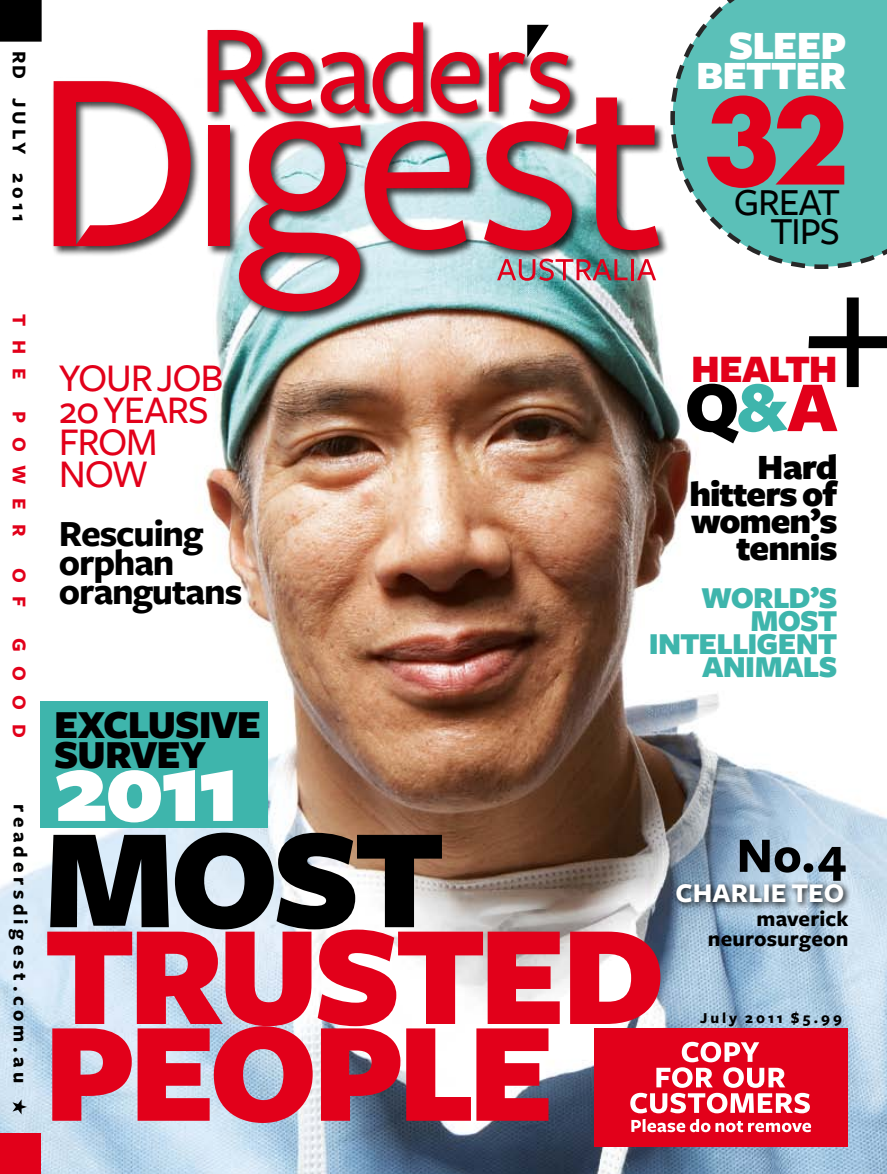
<style>
.page{position:relative;width:887px;height:1174px;background:#fff}
.page>*{position:absolute;margin:0;border:0;box-sizing:border-box;transform-origin:0 0}
.t1{font:217.35px "Freight Sans";color:#000}
.t2{font:900 147.6px "Freight Sans";letter-spacing:-.045em;color:#e2001a}
.t3{font:900 147.6px "Freight Sans";color:#000}
.t4{font:700 113.4px "Futura";color:#e2001a}
.t5{font:900 102.38px "Freight Sans";color:#fff}
.t6{font:900 74.02px "Freight Sans";color:#000}
.t7{font:700 51.3px "Freight Sans";color:#000}
.t8{font:900 41.62px/30.2px "Freight Sans";letter-spacing:-.02em;color:#fff;text-align:right}
.t9{font:900 41.18px/29.2px "Freight Sans";letter-spacing:-.025em;color:#000}
.t10{font:500 40.73px/32.2px "Freight Sans";letter-spacing:-.035em;color:#e2001a}
.t11{font:900 40.27px "Freight Sans";letter-spacing:-.025em;color:#e2001a}
.t12{font:500 39.6px/29.2px "Freight Sans";letter-spacing:-.03em;color:#000;text-align:right}
.t13{font:700 38.25px/29.2px "Freight Sans";letter-spacing:-.03em;color:#000}
.t14{font:900 36.9px/27px "Freight Sans";color:#000;text-align:right}
.t15{font:900 31.5px/23.2px "Freight Sans";letter-spacing:-.025em;color:#3eb5ac;text-align:right}
.t16{font:700 28.12px "Freight Sans";letter-spacing:.005em;color:#fff}
.t17{font:700 22.5px/20.2px "Freight Sans";letter-spacing:.005em;color:#000;text-align:right}
.t18{font:700 20.25px "Freight Sans";letter-spacing:.21em;color:#000}
.t19{font:700 20.25px "Freight Sans";letter-spacing:.69em;color:#e2001a}
.t20{font:700 15.75px "Freight Sans";letter-spacing:.19em;color:#000}
.s1{font-size:40.5px}
.s2{color:#3eb5ac}
.s3{color:#e2001a}
</style>
<div class="page">
<img style="left:0;top:323px;width:887px;height:851px">
<div style="left:0;top:0;width:42px;height:42px;background:#000"></div>
<div style="left:0;top:1133px;width:40px;height:41px;background:#e2001a"></div>
<svg style="left:12px;top:1099px;width:15px;height:15px"></svg>
<div style="left:52px;top:21px;width:618px;height:302px;background:#000;opacity:.75"></div>
<svg style="left:54px;top:81px;width:137px;height:165px"></svg>
<svg style="left:207px;top:22px;width:452px;height:289px"></svg>
<svg style="left:673px;top:881px;width:178px;height:29px;background:#768998"></svg>
<svg style="left:668px;top:0;width:219px;height:271px;background:#72c6bf"></svg>
<div style="left:40px;top:702px;width:228px;height:126px;background:#3eb5ac"></div>
<div style="left:594px;top:1028px;width:254px;height:118px;background:#e2001a"></div>
<svg style="left:630px;top:1041px;width:182px;height:92px"></svg>
<p class="t18" style="left:30px;top:51px;width:173px;rotate:90deg">RD july 2011</p>
<h3 class="t8" style="left:696px;top:32px;width:152px">SLEEP<br>BETTER</h3>
<h3 class="t4" style="left:703px;top:67px;width:148px">32</h3>
<h3 class="t12" style="left:734px;top:188px;width:108px">GREAT<br>TIPS</h3>
<p class="t19" style="left:30px;top:314px;width:67px;rotate:90deg">the</p>
<p class="t19" style="left:30px;top:410px;width:123px;rotate:90deg">power</p>
<p class="t19" style="left:30px;top:567px;width:41px;rotate:90deg">o f</p>
<p class="t19" style="left:30px;top:638px;width:98px;rotate:90deg">good</p>
<p class="t18" style="left:31px;top:804px;width:280px;rotate:90deg">readersdigest.com.au</p>
<h3 class="t10" style="left:59px;top:362px;width:166px">YOUR JOB<br><span class="s1">20</span>YEARS<br>FROM<br>NOW</h3>
<h3 class="t13" style="left:59px;top:520px;width:185px">Rescuing orphan orangutans</h3>
<h3 class="t9" style="left:54px;top:712px;width:208px">EXCLUSIVE<br>SURVEY</h3>
<h3 class="t5" style="left:54px;top:733px;width:187px">2011</h3>
<h1 class="t1" style="left:799px;top:205px;width:107px">+</h1>
<h3 class="t11" style="left:691px;top:347px;width:148px">HEALTH</h3>
<h3 class="t6" style="left:684px;top:368px;width:154px">Q<span class="s2">&amp;</span><span class="s3">A</span></h3>
<h3 class="t14" style="left:689px;top:455px;width:150px">HARD<br>HITTERS OF<br>WOMEN’S<br>TENNIS</h3>
<h3 class="t15" style="left:649px;top:587px;width:190px">WORLD’S<br>MOST<br>INTELLIGENT<br>ANIMALS</h3>
<h2 class="t3" style="left:44px;top:801px;width:403px">MOST</h2>
<h2 class="t2" style="left:44px;top:898px;width:622px">TRUSTED</h2>
<h2 class="t2" style="left:44px;top:994px;width:512px">PEOPLE</h2>
<h3 class="t7" style="left:736px;top:827px;width:111px">No.4</h3>
<h3 class="t16" style="left:675px;top:878px;width:170px">Charlie teo</h3>
<p class="t17" style="left:707px;top:909px;width:142px">maverick neurosurgeon</p>
<p class="t20" style="left:700px;top:1009px;width:143px">July 2011 $5.99</p>
</div>
